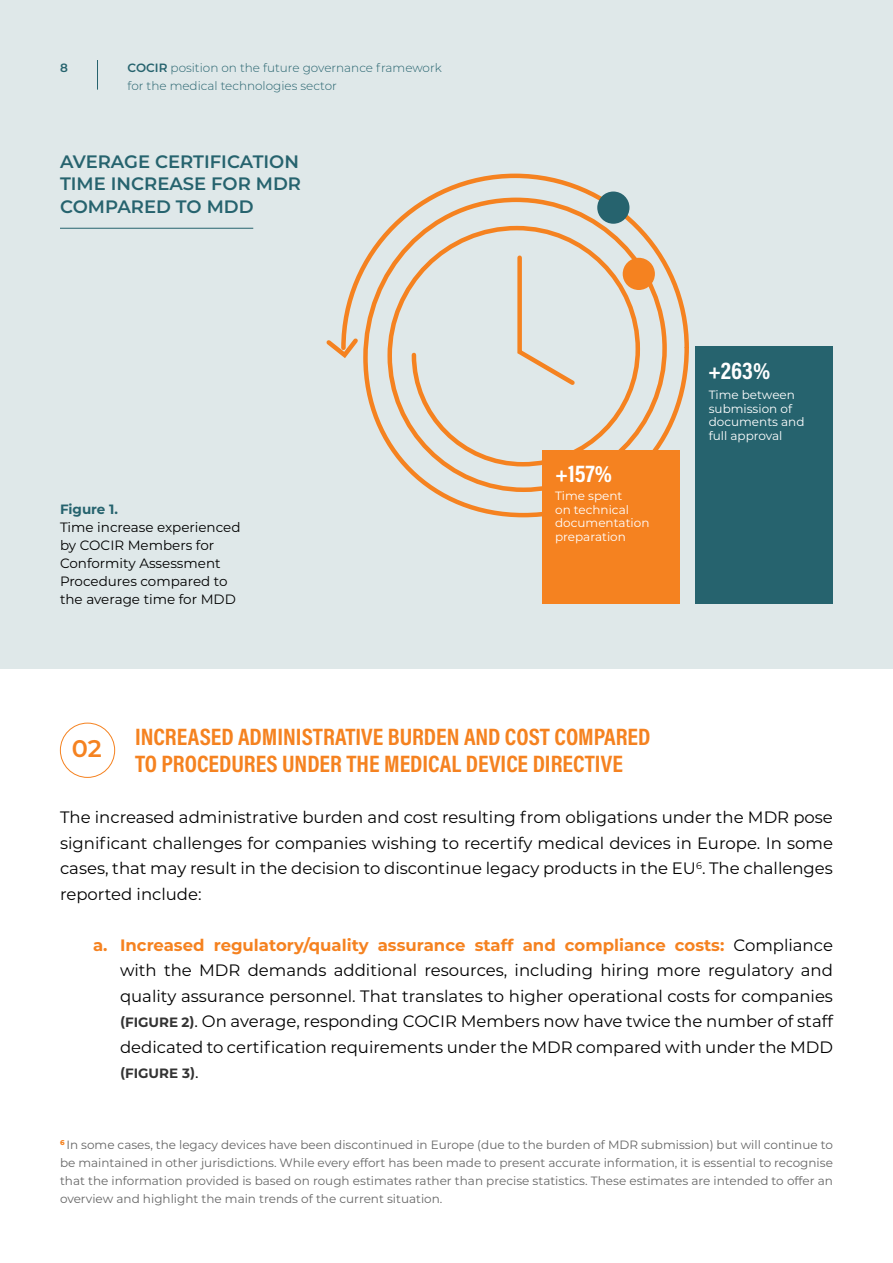
<style>
.page{position:relative;width:893px;height:1263px;background:#fff}
.page>*{position:absolute;margin:0;border:0;box-sizing:border-box;transform-origin:0 0}
.t1{font:24px/27px "Acumin Variable Concept";color:#f58220}
.t2{font:24px "Acumin Variable Concept";color:#fff}
.t3{font:600 24px "Montserrat";color:#f58220}
.t4{font:600 18px/22.5px "Montserrat";color:#26636e;text-align:justify}
.t5{font:16.5px/25.5px "Montserrat";color:#000;text-align:justify}
.t6{font:13.5px/18px "Montserrat";color:#000}
.t7{font:700 13.5px "Montserrat";color:#333}
.t8{font:700 13.5px "Montserrat";color:#26636e}
.t9{font:12px/18px "Montserrat";color:#666;text-align:justify}
.t10{font:12px/13.5px "Montserrat";color:#fff}
.t11{font:300 12px/18px "Montserrat";color:#26636e}
.t12{font:600 12px "Montserrat";color:#26636e}
.s1{font-weight:600}
.s2{font-weight:700;color:#f58220}
.s3{font-weight:700;font-size:13.5px;color:#333}
.s4{font-weight:400;font-size:16.5px;color:#000}
</style>
<div class="page">
<div style="left:0;top:0;width:893px;height:668px;background:#dfe8e9"></div>
<hr style="left:60px;top:228px;width:193px;height:1px;background:#26636e">
<svg style="left:341px;top:173px;width:348px;height:345px"></svg>
<svg style="left:326px;top:334px;width:36px;height:27px"></svg>
<div style="left:623px;top:258px;width:32px;height:32px;background:#f58220;border-radius:50%"></div>
<div style="left:597px;top:192px;width:32px;height:32px;background:#26636e;border-radius:50%"></div>
<div style="left:695px;top:346px;width:138px;height:258px;background:#26636e"></div>
<div style="left:542px;top:450px;width:138px;height:154px;background:#f58220"></div>
<div style="left:60px;top:723px;width:55px;height:55px;border:1px solid #f58220;border-radius:50%"></div>
<hr style="left:97px;top:60px;width:1px;height:30px;background:#26636e">
<p class="t12" style="left:60px;top:59px;width:9px">8</p>
<p class="t11" style="left:128px;top:58px;width:316px"><span class="s1">COCIR</span> position on the future governance framework for the medical technologies sector</p>
<p class="t4" style="left:60px;top:149px;width:243px">AVERAGE CERTIFICATION TIME INCREASE FOR MDR COMPARED TO MDD</p>
<p class="t8" style="left:60px;top:500px;width:60px">Figure 1.</p>
<p class="t6" style="left:60px;top:518px;width:182px">Time increase experienced by COCIR Members for<br>Conformity Assessment<br>Procedures compared to the average time for MDD</p>
<h1 class="t2" style="left:555px;top:457px;width:58px">+157%</h1>
<p class="t10" style="left:555px;top:489px;width:96px">Time spent<br>on technical documentation preparation</p>
<h1 class="t2" style="left:708px;top:354px;width:64px">+263%</h1>
<p class="t10" style="left:709px;top:388px;width:97px">Time between submission of documents and full approval</p>
<h1 class="t1" style="left:135px;top:722px;width:517px">INCREASED ADMINISTRATIVE BURDEN AND COST COMPARED<br>TO PROCEDURES UNDER THE MEDICAL DEVICE DIRECTIVE</h1>
<p class="t5" style="left:60px;top:804px;width:774px">The increased administrative burden and cost resulting from obligations under the MDR pose significant challenges for companies wishing to recertify medical devices in Europe. In some cases, that may result in the decision to discontinue legacy products in the EU<sup>6</sup>. The challenges reported include:</p>
<p class="t5" style="left:120px;top:931px;width:714px;text-indent:-27px"><span class="s2">a. Increased regulatory/quality assurance staff and compliance costs:</span> Compliance with the MDR demands additional resources, including hiring more regulatory and quality assurance personnel. That translates to higher operational costs for companies <span class="s3">(FIGURE 2)</span>. On average, responding COCIR Members now have twice the number of staff dedicated to certification requirements under the MDR compared with under the MDD</p>
<p class="t7" style="left:120px;top:1063px;width:80px">(FIGURE 3)<span class="s4">.</span></p>
<h1 class="t3" style="left:72px;top:732px;width:31px">02</h1>
<p class="t9" style="left:60px;top:1135px;width:774px"><sup>6</sup> In some cases, the legacy devices have been discontinued in Europe (due to the burden of MDR submission) but will continue to be maintained in other jurisdictions. While every effort has been made to present accurate information, it is essential to recognise that the information provided is based on rough estimates rather than precise statistics. These estimates are intended to offer an overview and highlight the main trends of the current situation.</p>
</div>
